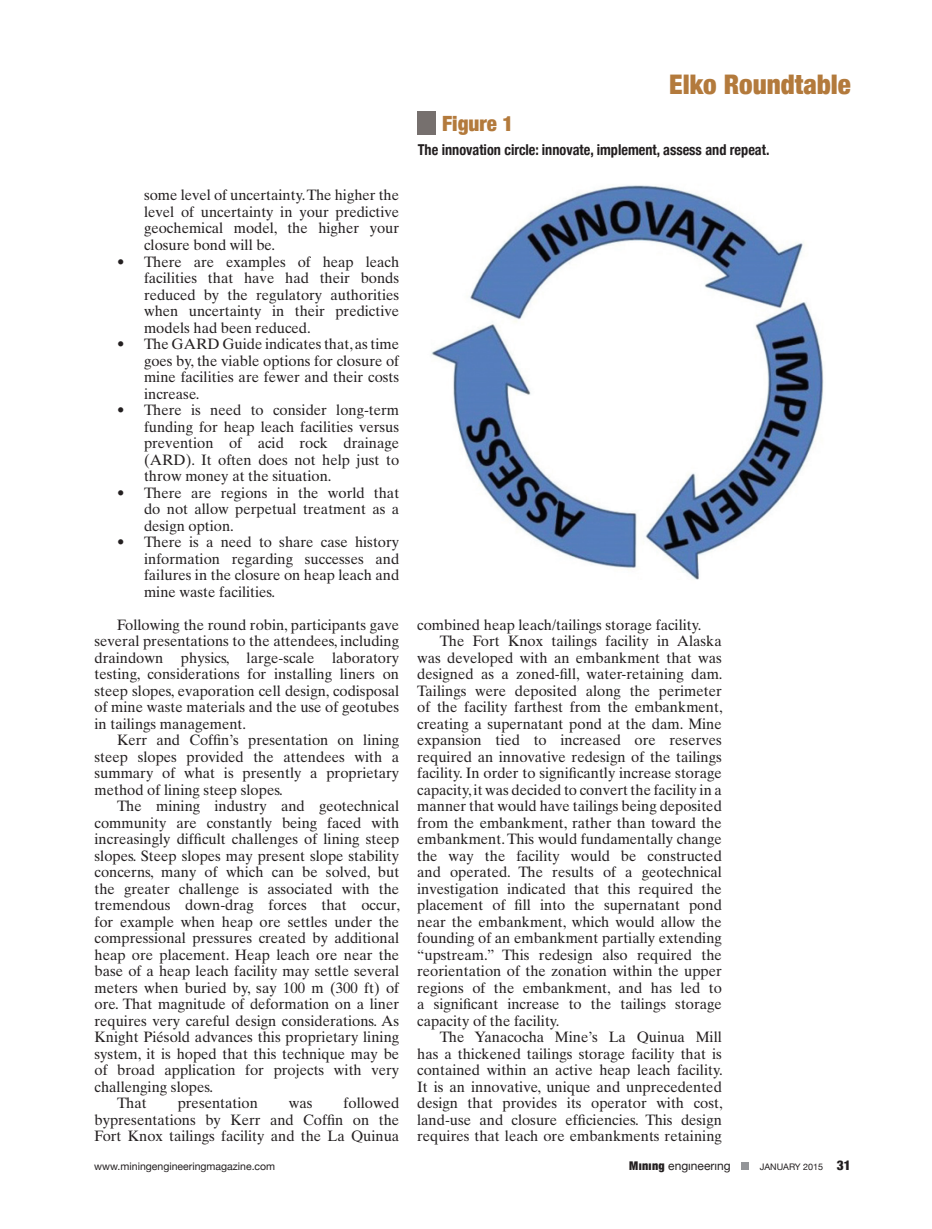
<style>
.page{position:relative;width:932px;height:1229px;background:#fff}
.page>*{position:absolute;margin:0;border:0;box-sizing:border-box;transform-origin:0 0}
.t1{font:900 condensed 27px "Helvetica Neue";color:#b37a3c}
.t2{font:900 condensed 21px "Helvetica Neue";color:#b37a3c}
.t3{font:15px/16.5px "Times Ten";color:#231f20;text-align:justify}
.t4{font:700 condensed 15px "Helvetica Neue";color:#231f20;scale:.95 1}
.t5{font:12px "Helvetica Neue";color:#231f20}
.t6{font:10.5px "Helvetica Neue";color:#231f20}
.t7{font:9px "Helvetica Neue";color:#231f20}
.s1{font-weight:900;font-stretch:condensed}
.s2{font-weight:900;font-stretch:condensed;font-size:13.5px}
</style>
<div class="page">
<div style="left:741px;top:1162px;width:8px;height:8px;background:#939598"></div>
<img style="left:431px;top:185px;width:393px;height:395px">
<div style="left:417px;top:112px;width:18px;height:23px;background:#76706e"></div>
<h1 class="t1" style="left:669px;top:62px;width:183px">Elko Roundtable</h1>
<p class="t3" style="left:144px;top:187px;width:257px">some level of uncertainty. The higher the level of uncertainty in your predictive geochemical model, the higher your closure bond will be.</p>
<p class="t3" style="left:144px;top:253px;width:257px;text-indent:-27px">• There are examples of heap leach facilities that have had their bonds reduced by the regulatory authorities when uncertainty in their predictive models had been reduced.</p>
<p class="t3" style="left:144px;top:335px;width:256px;text-indent:-27px">• The GARD Guide indicates that, as time goes by, the viable options for closure of mine facilities are fewer and their costs increase.</p>
<p class="t3" style="left:144px;top:401px;width:257px;text-indent:-27px">• There is need to consider long-term funding for heap leach facilities versus prevention of acid rock drainage (ARD). It often does not help just to throw money at the situation.</p>
<p class="t3" style="left:144px;top:484px;width:257px;text-indent:-27px">• There are regions in the world that do not allow perpetual treatment as a design option.</p>
<p class="t3" style="left:144px;top:533px;width:257px;text-indent:-27px">• There is a need to share case history information regarding successes and failures in the closure on heap leach and mine waste facilities.</p>
<p class="t3" style="left:94px;top:616px;width:306px;text-indent:23px">Following the round robin, participants gave several presentations to the attendees, including draindown physics, large-scale laboratory testing, considerations for installing liners on steep slopes, evaporation cell design, codisposal of mine waste materials and the use of geotubes in tailings management.</p>
<p class="t3" style="left:94px;top:731px;width:306px;text-indent:23px">Kerr and Coffin’s presentation on lining steep slopes provided the attendees with a summary of what is presently a proprietary method of lining steep slopes.</p>
<p class="t3" style="left:117px;top:797px;width:283px">The mining industry and geotechnical</p>
<p class="t3" style="left:94px;top:814px;width:306px">community are constantly being faced with</p>
<p class="t3" style="left:94px;top:830px;width:306px">increasingly difficult challenges of lining steep</p>
<p class="t3" style="left:94px;top:847px;width:306px">slopes. Steep slopes may present slope stability</p>
<p class="t3" style="left:94px;top:863px;width:306px">concerns, many of which can be solved, but</p>
<p class="t3" style="left:94px;top:880px;width:306px">the greater challenge is associated with the</p>
<p class="t3" style="left:94px;top:896px;width:307px">tremendous down-drag forces that occur,</p>
<p class="t3" style="left:94px;top:913px;width:306px">for example when heap ore settles under the</p>
<p class="t3" style="left:94px;top:929px;width:306px">compressional pressures created by additional</p>
<p class="t3" style="left:94px;top:946px;width:306px">heap ore placement. Heap leach ore near the</p>
<p class="t3" style="left:94px;top:962px;width:306px">base of a heap leach facility may settle several</p>
<p class="t3" style="left:94px;top:979px;width:306px">meters when buried by, say 100 m (300 ft) of</p>
<p class="t3" style="left:94px;top:995px;width:306px">ore. That magnitude of deformation on a liner</p>
<p class="t3" style="left:94px;top:1012px;width:306px">requires very careful design considerations. As</p>
<p class="t3" style="left:94px;top:1028px;width:306px">Knight Piésold advances this proprietary lining</p>
<p class="t3" style="left:94px;top:1045px;width:306px">system, it is hoped that this technique may be</p>
<p class="t3" style="left:94px;top:1061px;width:306px">of broad application for projects with very</p>
<p class="t3" style="left:94px;top:1078px;width:120px">challenging slopes.</p>
<p class="t3" style="left:117px;top:1094px;width:31px">That</p>
<p class="t3" style="left:178px;top:1094px;width:82px">presentation</p>
<p class="t3" style="left:289px;top:1094px;width:25px">was</p>
<p class="t3" style="left:94px;top:1094px;width:306px;text-indent:249px">followed bypresentations by Kerr and Coffin on the Fort Knox tailings facility and the La Quinua</p>
<h2 class="t2" style="left:442px;top:106px;width:73px">Figure 1</h2>
<p class="t4" style="left:417px;top:137px;width:372px">The innovation circle: innovate, implement, assess and repeat.</p>
<p class="t3" style="left:417px;top:616px;width:286px">combined heap leach/tailings storage facility.</p>
<p class="t3" style="left:439px;top:632px;width:283px">The Fort Knox tailings facility in Alaska</p>
<p class="t3" style="left:417px;top:649px;width:306px">was developed with an embankment that was</p>
<p class="t3" style="left:417px;top:665px;width:307px">designed as a zoned-fill, water-retaining dam.</p>
<p class="t3" style="left:417px;top:682px;width:306px">Tailings were deposited along the perimeter</p>
<p class="t3" style="left:417px;top:698px;width:307px">of the facility farthest from the embankment,</p>
<p class="t3" style="left:417px;top:715px;width:306px">creating a supernatant pond at the dam. Mine</p>
<p class="t3" style="left:417px;top:731px;width:306px">expansion tied to increased ore reserves</p>
<p class="t3" style="left:417px;top:748px;width:306px">required an innovative redesign of the tailings</p>
<p class="t3" style="left:417px;top:764px;width:306px">facility. In order to significantly increase storage</p>
<p class="t3" style="left:417px;top:781px;width:306px">capacity, it was decided to convert the facility in a</p>
<p class="t3" style="left:417px;top:797px;width:306px">manner that would have tailings being deposited</p>
<p class="t3" style="left:417px;top:814px;width:306px">from the embankment, rather than toward the</p>
<p class="t3" style="left:417px;top:830px;width:306px">embankment. This would fundamentally change</p>
<p class="t3" style="left:417px;top:847px;width:306px">the way the facility would be constructed</p>
<p class="t3" style="left:417px;top:863px;width:306px">and operated. The results of a geotechnical</p>
<p class="t3" style="left:417px;top:880px;width:306px">investigation indicated that this required the</p>
<p class="t3" style="left:417px;top:896px;width:306px">placement of fill into the supernatant pond</p>
<p class="t3" style="left:417px;top:913px;width:306px">near the embankment, which would allow the</p>
<p class="t3" style="left:417px;top:929px;width:306px">founding of an embankment partially extending</p>
<p class="t3" style="left:417px;top:946px;width:306px">“upstream.” This redesign also required the</p>
<p class="t3" style="left:417px;top:962px;width:306px">reorientation of the zonation within the upper</p>
<p class="t3" style="left:417px;top:979px;width:306px">regions of the embankment, and has led to</p>
<p class="t3" style="left:417px;top:995px;width:306px">a significant increase to the tailings storage</p>
<p class="t3" style="left:417px;top:1012px;width:144px">capacity of the facility.</p>
<p class="t3" style="left:439px;top:1028px;width:283px">The Yanacocha Mine’s La Quinua Mill</p>
<p class="t3" style="left:417px;top:1045px;width:306px">has a thickened tailings storage facility that is</p>
<p class="t3" style="left:417px;top:1061px;width:307px">contained within an active heap leach facility.</p>
<p class="t3" style="left:417px;top:1078px;width:306px">It is an innovative, unique and unprecedented</p>
<p class="t3" style="left:417px;top:1094px;width:307px">design that provides its operator with cost,</p>
<p class="t3" style="left:417px;top:1111px;width:306px">land-use and closure efficiencies. This design</p>
<p class="t3" style="left:417px;top:1127px;width:306px">requires that leach ore embankments retaining</p>
<p class="t6" style="left:94px;top:1159px;width:182px">www.miningengineeringmagazine.com</p>
<p class="t5" style="left:629px;top:1157px;width:103px"><span class="s1">Mınıng</span> engıneerıng</p>
<p class="t7" style="left:759px;top:1160px;width:93px">JANUARY 2015 <span class="s2">31</span></p>
</div>
